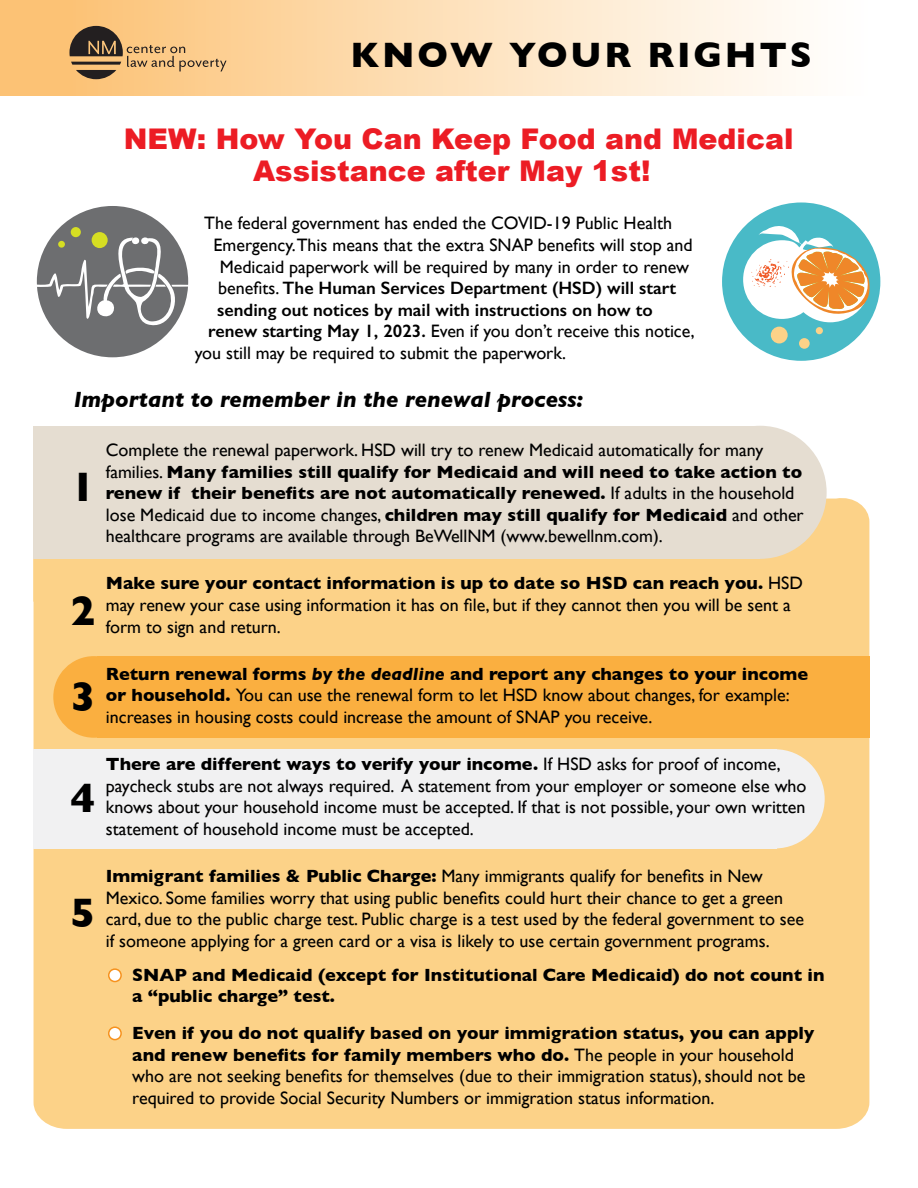
<style>
.page{position:relative;width:918px;height:1188px;background:#fff}
.page>*{position:absolute;margin:0;border:0;box-sizing:border-box;transform-origin:0 0}
.t1{font:700 42px "Gill Sans";color:#000}
.t2{font:700 36px "Gill Sans";letter-spacing:.075em;color:#000}
.t3{font:900 28.5px/31.5px "Arial";color:#ec1c24;text-align:center}
.t4{font:italic 700 22.5px "Gill Sans";color:#000}
.t5{font:18px/21.6px "Gill Sans";color:#000}
.t6{font:600 18px "Gill Sans";color:#000}
.t7{font:700 18px/21.6px "Gill Sans";color:#000}
.s1{font-weight:400}
.s2{font-weight:600}
.s3{font-weight:700}
.s4{font-weight:700;font-style:italic}
</style>
<div class="page">
<div style="left:33px;top:498px;width:836px;height:631px;background:#fcd288"></div>
<div style="left:97px;top:656px;width:773px;height:82px;background:#faaf40"></div>
<div style="left:33px;top:426px;width:727px;height:133px;background:#e5ddd1"></div>
<div style="left:694px;top:426px;width:133px;height:133px;background:#e5ddd1;border-radius:50%"></div>
<div style="left:33px;top:749px;width:743px;height:99px;background:#f1f1f2"></div>
<div style="left:726px;top:749px;width:99px;height:99px;background:#f1f1f2;border-radius:50%"></div>
<div style="left:0;top:0;width:918px;height:96px;background:linear-gradient(to right,#fcbf6d,#fff)"></div>
<div style="left:53px;top:656px;width:82px;height:82px;background:#faaf40;border-radius:50%"></div>
<svg style="left:107px;top:968px;width:16px;height:15px"></svg>
<svg style="left:107px;top:1026px;width:16px;height:15px"></svg>
<svg style="left:69px;top:26px;width:158px;height:53px;background:#c8a16d"></svg>
<svg style="left:37px;top:206px;width:151px;height:151px"></svg>
<div style="left:92px;top:232px;width:16px;height:16px;background:#d6de23;border-radius:50%"></div>
<div style="left:71px;top:227px;width:10px;height:10px;background:#d6de23;border-radius:50%"></div>
<div style="left:58px;top:241px;width:7px;height:7px;background:#d6de23;border-radius:50%"></div>
<div style="left:722px;top:202px;width:158px;height:159px;background:#49bac7;border-radius:50%"></div>
<svg style="left:743px;top:225px;width:128px;height:97px"></svg>
<div style="left:771px;top:327px;width:17px;height:16px;background:#fcd288;border-radius:50%"></div>
<div style="left:799px;top:338px;width:11px;height:11px;background:#fcd288;border-radius:50%"></div>
<div style="left:816px;top:327px;width:7px;height:7px;background:#fcd288;border-radius:50%"></div>
<h2 class="t2" style="left:351px;top:26px;width:463px">KNOW YOUR RIGHTS</h2>
<h3 class="t3" style="left:124px;top:123px;width:671px">NEW: How You Can Keep Food and Medical<br>Assistance after May 1st!</h3>
<p class="t5" style="left:204px;top:212px;width:469px">The federal government has ended the COVID-19 Public Health</p>
<p class="t5" style="left:214px;top:234px;width:480px">Emergency.This means that the extra SNAP benefits will stop and</p>
<p class="t5" style="left:220px;top:255px;width:471px">Medicaid paperwork will be required by many in order to renew</p>
<p class="t6" style="left:218px;top:277px;width:459px"><span class="s1">benefits.</span> The Human Services Department (HSD) will start</p>
<p class="t6" style="left:217px;top:299px;width:437px">sending out notices by mail with instructions on how to</p>
<p class="t5" style="left:208px;top:320px;width:488px"><span class="s2">renew starting May 1, 2023.</span> Even if you don’t receive this notice,</p>
<p class="t5" style="left:195px;top:342px;width:373px">you still may be required to submit the paperwork.</p>
<p class="t4" style="left:74px;top:386px;width:511px">Important to remember in the renewal process:</p>
<p class="t5" style="left:106px;top:439px;width:699px">Complete the renewal paperwork. HSD will try to renew Medicaid automatically for many families. <span class="s3">Many families still qualify for Medicaid and will need to take action to renew if their benefits are not automatically renewed.</span> If adults in the household lose Medicaid due to income changes, <span class="s3">children may still qualify for Medicaid</span> and other healthcare programs are available through BeWellNM (www.bewellnm.com).</p>
<p class="t5" style="left:106px;top:572px;width:699px"><span class="s3">Make sure your contact information is up to date so HSD can reach you.</span> HSD may renew your case using information it has on file, but if they cannot then you will be sent a form to sign and return.</p>
<p class="t5" style="left:106px;top:663px;width:704px"><span class="s3">Return renewal forms</span> <span class="s4">by the deadline</span> <span class="s3">and report any changes to your income or household.</span> You can use the renewal form to let HSD know about changes, for example: increases in housing costs could increase the amount of SNAP you receive.</p>
<p class="t5" style="left:106px;top:753px;width:702px"><span class="s3">There are different ways to verify your income.</span> If HSD asks for proof of income, paycheck stubs are not always required. A statement from your employer or someone else who knows about your household income must be accepted. If that is not possible, your own written statement of household income must be accepted.</p>
<p class="t5" style="left:106px;top:865px;width:700px"><span class="s3">Immigrant families &amp; Public Charge:</span> Many immigrants qualify for benefits in New Mexico. Some families worry that using public benefits could hurt their chance to get a green card, due to the public charge test. Public charge is a test used by the federal government to see if someone applying for a green card or a visa is likely to use certain government programs.</p>
<h1 class="t1" style="left:70px;top:453px;width:26px">1</h1>
<h1 class="t1" style="left:70px;top:577px;width:26px">2</h1>
<h1 class="t1" style="left:70px;top:664px;width:26px">3</h1>
<h1 class="t1" style="left:70px;top:765px;width:26px">4</h1>
<h1 class="t1" style="left:70px;top:879px;width:26px">5</h1>
<p class="t7" style="left:132px;top:964px;width:694px">SNAP and Medicaid (except for Institutional Care Medicaid) do not count in a “public charge” test.</p>
<p class="t5" style="left:132px;top:1022px;width:684px"><span class="s3">Even if you do not qualify based on your immigration status, you can apply and renew benefits for family members who do.</span> The people in your household who are not seeking benefits for themselves (due to their immigration status), should not be required to provide Social Security Numbers or immigration status information.</p>
</div>
